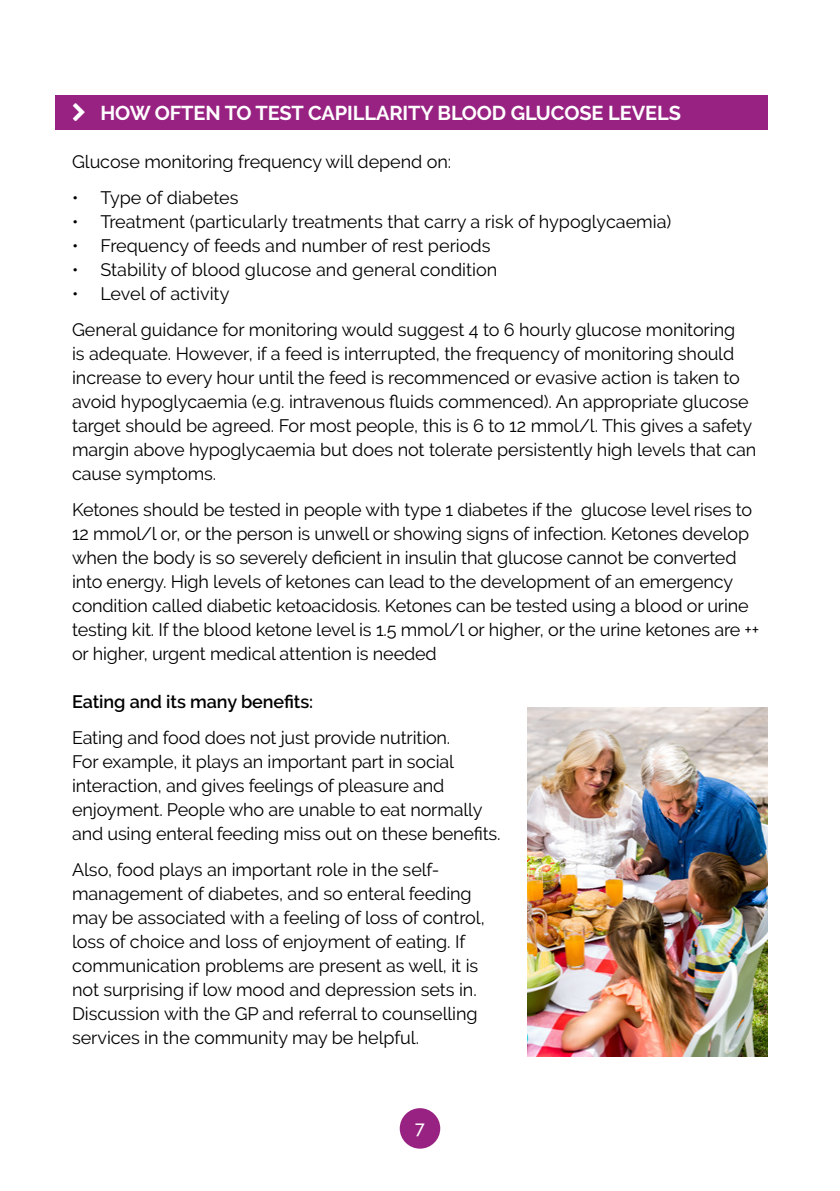
<style>
.page{position:relative;width:840px;height:1191px;background:#fff}
.page>*{position:absolute;margin:0;border:0;box-sizing:border-box;transform-origin:0 0}
.t1{font:700 20px "Raleway";letter-spacing:-.005em;color:#fff}
.t2{font:18px/24px "Raleway";letter-spacing:-.01em;color:#000}
.t3{font:600 18px "Raleway";letter-spacing:-.005em;color:#000}
.t4{font:500 18px "Raleway";color:#fff}
</style>
<div class="page">
<div style="left:399px;top:1108px;width:41px;height:40px;background:#972281;border-radius:50%"></div>
<div style="left:55px;top:96px;width:712px;height:34px;background:#972281"></div>
<img style="left:527px;top:707px;width:240px;height:349px">
<p class="t1" style="left:100px;top:102px;width:581px">HOW OFTEN TO TEST CAPILLARITY BLOOD GLUCOSE LEVELS</p>
<p class="t2" style="left:72px;top:150px;width:380px">Glucose monitoring frequency will depend on:</p>
<p class="t2" style="left:72px;top:186px;width:168px">• Type of diabetes</p>
<p class="t2" style="left:72px;top:210px;width:600px">• Treatment (particularly treatments that carry a risk of hypoglycaemia)</p>
<p class="t2" style="left:72px;top:234px;width:420px">• Frequency of feeds and number of rest periods</p>
<p class="t2" style="left:72px;top:258px;width:426px">• Stability of blood glucose and general condition</p>
<p class="t2" style="left:72px;top:276px;width:664px;line-height:36px">• Level of activity<br>General guidance for monitoring would suggest 4 to 6 hourly glucose monitoring</p>
<p class="t2" style="left:72px;top:342px;width:685px">is adequate. However, if a feed is interrupted, the frequency of monitoring should increase to every hour until the feed is recommenced or evasive action is taken to avoid hypoglycaemia (e.g. intravenous fluids commenced). An appropriate glucose target should be agreed. For most people, this is 6 to 12 mmol/l. This gives a safety margin above hypoglycaemia but does not tolerate persistently high levels that can cause symptoms.</p>
<p class="t2" style="left:72px;top:498px;width:688px">Ketones should be tested in people with type 1 diabetes if the glucose level rises to 12 mmol/l or, or the person is unwell or showing signs of infection. Ketones develop when the body is so severely deficient in insulin that glucose cannot be converted into energy. High levels of ketones can lead to the development of an emergency condition called diabetic ketoacidosis. Ketones can be tested using a blood or urine testing kit. If the blood ketone level is 1.5 mmol/l or higher, or the urine ketones are ++ or higher, urgent medical attention is needed</p>
<p class="t3" style="left:72px;top:691px;width:242px">Eating and its many benefits:</p>
<p class="t2" style="left:72px;top:726px;width:430px">Eating and food does not just provide nutrition.<br>For example, it plays an important part in social interaction, and gives feelings of pleasure and enjoyment. People who are unable to eat normally and using enteral feeding miss out on these benefits.</p>
<p class="t2" style="left:72px;top:857px;width:414px">Also, food plays an important role in the self&shy;management of diabetes, and so enteral feeding may be associated with a feeling of loss of control, loss of choice and loss of enjoyment of eating. If communication problems are present as well, it is not surprising if low mood and depression sets in.<br>Discussion with the GP and referral to counselling services in the community may be helpful.</p>
<p class="t4" style="left:415px;top:1117px;width:11px">7</p>
</div>
